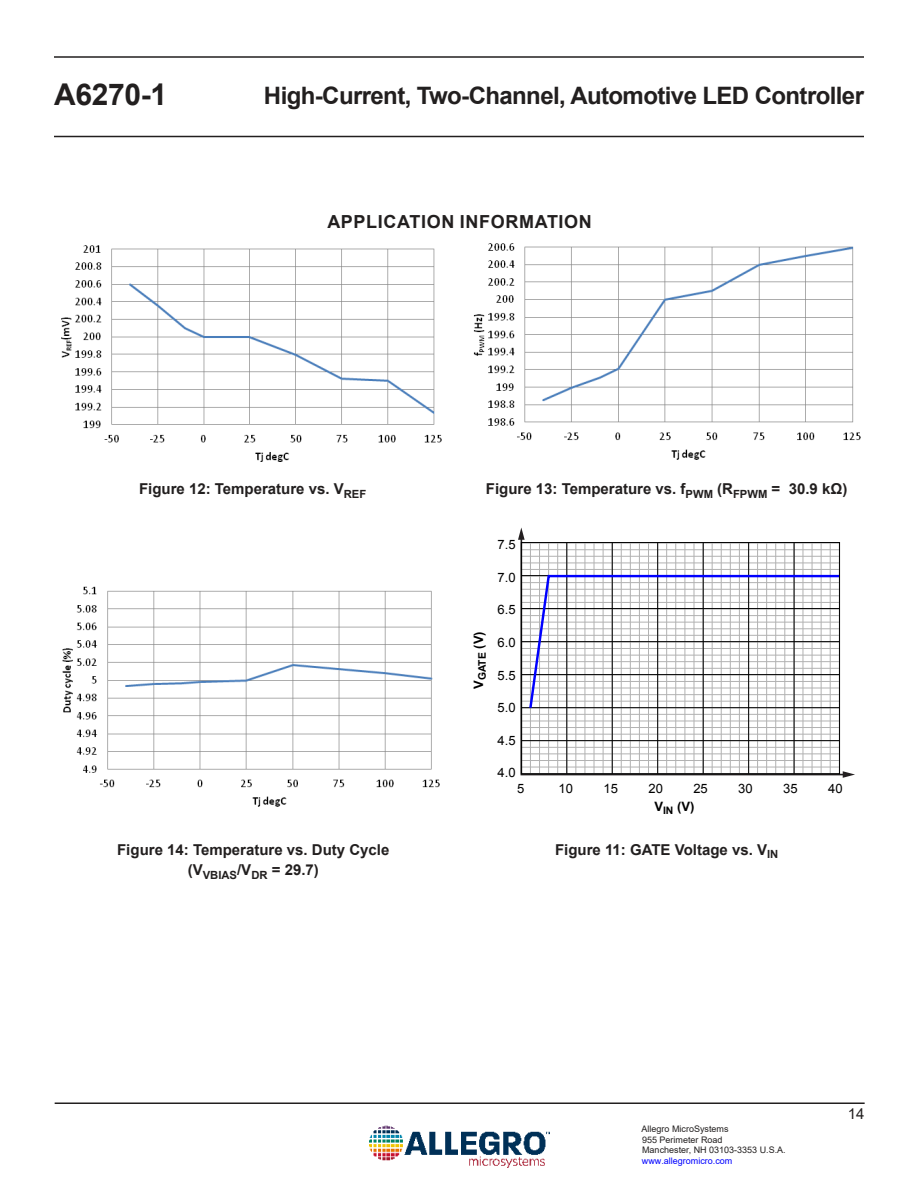
<style>
.page{position:relative;width:918px;height:1188px;background:#fff}
.page>*{position:absolute;margin:0;border:0;box-sizing:border-box;transform-origin:0 0}
.t1{font:700 30px "Arial";letter-spacing:-.01em;color:#221f1f}
.t2{font:700 24px "Arial";letter-spacing:-.025em;color:#221f1f}
.t3{font:700 18px "Arial";letter-spacing:.035em;color:#221f1f}
.t4{font:700 15px/20.2px "Arial";color:#221f1f;text-align:center}
.t5{font:15px "Arial";color:#221f1f}
.t6{font:700 13.05px "Arial";color:#000}
.t7{font:12.9px "Arial";color:#000}
.t8{font:700 12.9px "Arial";color:#000}
.t9{font:9px/10.8px "Arial";color:#221f1f}
.t10{font:9px "Arial";color:#00f}
</style>
<div class="page">
<hr style="left:55px;top:1102px;width:810px;height:2px;background:#221f1f">
<hr style="left:54px;top:136px;width:810px;height:1px;background:#221f1f">
<hr style="left:54px;top:56px;width:810px;height:2px;background:#221f1f">
<img style="left:370px;top:1125px;width:180px;height:43px">
<img style="left:61px;top:245px;width:381px;height:216px">
<img style="left:473px;top:243px;width:388px;height:217px">
<img style="left:62px;top:586px;width:378px;height:221px">
<svg style="left:520px;top:540px;width:323px;height:236px"></svg>
<svg style="left:843px;top:771px;width:12px;height:7px"></svg>
<svg style="left:518px;top:528px;width:7px;height:12px"></svg>
<div style="left:521px;top:542px;width:319px;height:232px;border:1px solid #000"></div>
<hr style="left:521px;top:740px;width:319px;height:1px;background:#000">
<hr style="left:521px;top:707px;width:319px;height:1px;background:#000">
<hr style="left:521px;top:674px;width:319px;height:1px;background:#000">
<hr style="left:521px;top:641px;width:319px;height:1px;background:#000">
<hr style="left:521px;top:608px;width:319px;height:1px;background:#000">
<hr style="left:521px;top:575px;width:319px;height:1px;background:#000">
<hr style="left:794px;top:543px;width:1px;height:231px;background:#000">
<hr style="left:748px;top:543px;width:1px;height:231px;background:#000">
<hr style="left:703px;top:543px;width:1px;height:231px;background:#000">
<hr style="left:657px;top:543px;width:1px;height:231px;background:#000">
<hr style="left:612px;top:543px;width:1px;height:231px;background:#000">
<hr style="left:567px;top:543px;width:1px;height:231px;background:#000">
<svg style="left:528px;top:574px;width:313px;height:137px"></svg>
<h1 class="t1" style="left:54px;top:84px;width:115px">A6270-1</h1>
<h2 class="t2" style="left:264px;top:87px;width:602px">High-Current, Two-Channel, Automotive LED Controller</h2>
<p class="t3" style="left:327px;top:215px;width:266px">APPLICATION INFORMATION</p>
<p class="t4" style="left:139px;top:480px;width:229px">Figure 12: Temperature vs. V<sub>REF</sub></p>
<p class="t4" style="left:486px;top:480px;width:363px">Figure 13: Temperature vs. f<sub>PWM</sub> (R<sub>FPWM</sub> = 30.9 kΩ)</p>
<p class="t6" style="left:474px;top:689px;width:59px;rotate:-90deg">V<sub>GATE</sub> (V)</p>
<p class="t7" style="left:498px;top:537px;width:20px">7.5</p>
<p class="t7" style="left:498px;top:570px;width:20px">7.0</p>
<p class="t7" style="left:498px;top:602px;width:20px">6.5</p>
<p class="t7" style="left:498px;top:635px;width:20px">6.0</p>
<p class="t7" style="left:498px;top:668px;width:20px">5.5</p>
<p class="t7" style="left:498px;top:700px;width:20px">5.0</p>
<p class="t7" style="left:498px;top:733px;width:20px">4.5</p>
<p class="t7" style="left:498px;top:765px;width:20px">4.0</p>
<p class="t7" style="left:517px;top:781px;width:9px">5</p>
<p class="t7" style="left:559px;top:781px;width:16px">10</p>
<p class="t7" style="left:604px;top:781px;width:16px">15</p>
<p class="t7" style="left:648px;top:781px;width:16px">20</p>
<p class="t7" style="left:693px;top:781px;width:16px">25</p>
<p class="t7" style="left:738px;top:781px;width:16px">30</p>
<p class="t7" style="left:783px;top:781px;width:16px">35</p>
<p class="t7" style="left:828px;top:781px;width:16px">40</p>
<p class="t8" style="left:654px;top:802px;width:42px">V<sub>IN</sub> (V)</p>
<p class="t4" style="left:117px;top:841px;width:274px">Figure 14: Temperature vs. Duty Cycle (V<sub>VBIAS</sub>/V<sub>DR</sub> = 29.7)</p>
<p class="t4" style="left:555px;top:841px;width:225px">Figure 11: GATE Voltage vs. V<sub>IN</sub></p>
<p class="t9" style="left:642px;top:1124px;width:146px">Allegro MicroSystems<br>955 Perimeter Road<br>Manchester, NH 03103-3353 U.S.A.</p>
<p class="t10" style="left:642px;top:1158px;width:92px">www.allegromicro.com</p>
<p class="t5" style="left:848px;top:1108px;width:18px">14</p>
</div>
